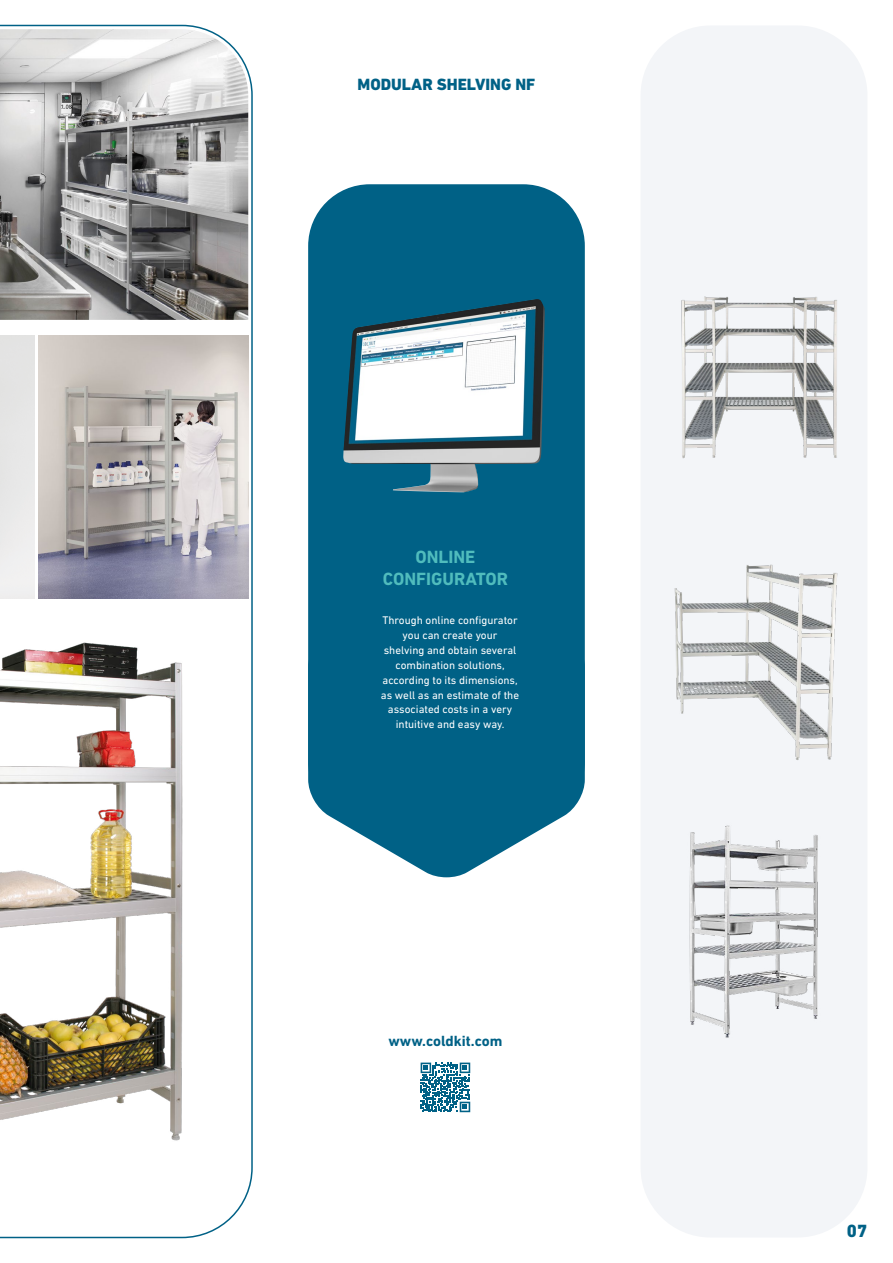
<style>
.page{position:relative;width:893px;height:1263px;background:#fff}
.page>*{position:absolute;margin:0;border:0;box-sizing:border-box;transform-origin:0 0}
.t1{font:700 18px/21.8px "DIN Next LT Pro";color:#50bcbd;text-align:center}
.t2{font:800 18px "DIN Next LT Pro";color:#006186}
.t3{font:800 16.65px "DIN Next LT Pro";color:#006186}
.t4{font:700 15px "DIN Next LT Pro";color:#006186}
.t5{font:11.25px/15px "DIN Next LT Pro";color:#fff;text-align:center}
</style>
<div class="page">
<svg style="left:308px;top:769px;width:277px;height:108px"></svg>
<div style="left:308px;top:184px;width:277px;height:639px;background:#006186;border-radius:62px"></div>
<div style="left:641px;top:25px;width:226px;height:1212px;background:#f3f5f8;border-radius:70px"></div>
<img style="left:343px;top:299px;width:202px;height:193px">
<img style="left:681px;top:296px;width:156px;height:163px">
<img style="left:674px;top:564px;width:164px;height:196px">
<svg style="left:0;top:24px;width:253px;height:1215px"></svg>
<img style="left:0;top:29px;width:248px;height:291px">
<img style="left:38px;top:336px;width:210px;height:263px">
<img style="left:689px;top:825px;width:129px;height:213px">
<svg style="left:421px;top:1062px;width:49px;height:50px"></svg>
<h2 class="t3" style="left:358px;top:74px;width:179px">MODULAR SHELVING NF</h2>
<h1 class="t1" style="left:383px;top:546px;width:127px">ONLINE<br>CONFIGURATOR</h1>
<p class="t5" style="left:381px;top:612px;width:140px">Through online configurator you can create your<br>shelving and obtain several combination solutions, according to its dimensions, as well as an estimate of the associated costs in a very intuitive and easy way.</p>
<h3 class="t4" style="left:388px;top:1032px;width:115px">www.coldkit.com</h3>
<h1 class="t2" style="left:847px;top:1220px;width:22px">07</h1>
</div>
